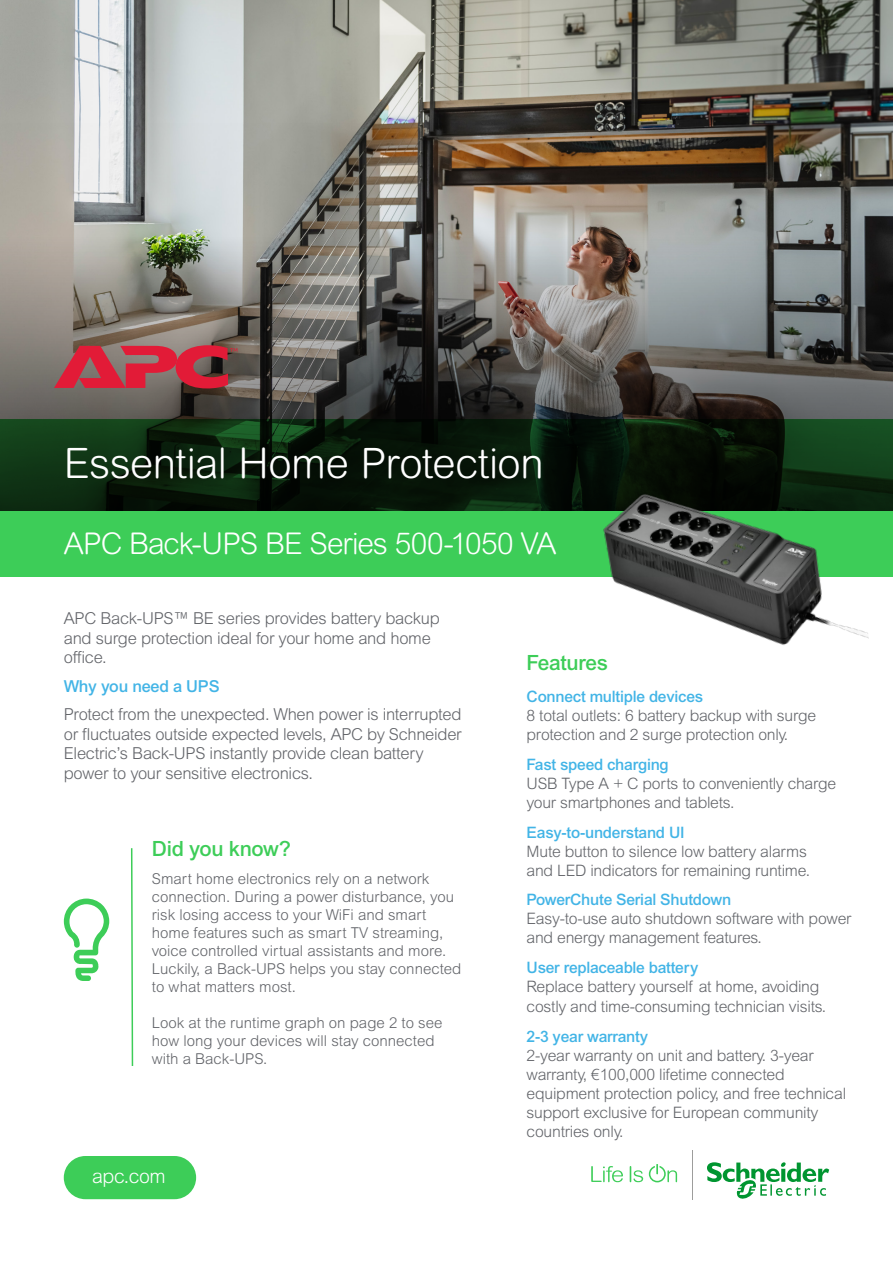
<style>
.page{position:relative;width:893px;height:1263px;background:#fff}
.page>*{position:absolute;margin:0;border:0;box-sizing:border-box;transform-origin:0 0}
.t1{font:300 42px "Arial Rounded MT Pro";letter-spacing:-.015em;color:#fff}
.t2{font:300 30px "Arial Rounded MT Pro";letter-spacing:-.03em;color:#fff}
.t3{font:500 21px "Arial MT Pro";letter-spacing:-.015em;color:#3dcd58}
.t4{font:300 19.5px "Arial MT Pro";letter-spacing:-.025em;color:#fff}
.t5{font:300 16.5px/19.5px "Arial MT Pro";letter-spacing:-.015em;color:#626469}
.t6{font:500 16.5px "Arial MT Pro";letter-spacing:-.015em;color:#42b4e6}
.t7{font:300 15.75px/19px "Arial MT Pro";letter-spacing:-.015em;color:#626469}
.t8{font:500 15.75px "Arial MT Pro";letter-spacing:-.015em;color:#42b4e6}
.t9{font:300 15px/18px "Arial MT Pro";color:#626469}
</style>
<div class="page">
<img style="left:0;top:0;width:893px;height:124px">
<img style="left:0;top:124px;width:893px;height:295px">
<svg style="left:591px;top:1166px;width:32px;height:16px"></svg>
<svg style="left:630px;top:1166px;width:13px;height:16px"></svg>
<svg style="left:649px;top:1164px;width:28px;height:18px"></svg>
<hr style="left:692px;top:1150px;width:1px;height:49px;background:#9d9d9c">
<svg style="left:707px;top:1162px;width:122px;height:37px"></svg>
<svg style="left:0;top:419px;width:893px;height:92px;background:#0a200d"></svg>
<div style="left:0;top:511px;width:893px;height:66px;background:#3dcd58"></div>
<div style="left:64px;top:1156px;width:132px;height:43px;background:#3dcd58;border-radius:22px"></div>
<svg style="left:54px;top:345px;width:183px;height:43px;background:#b03f4b"></svg>
<svg style="left:64px;top:898px;width:45px;height:83px"></svg>
<svg style="left:131px;top:848px;width:3px;height:218px"></svg>
<img style="left:591px;top:462px;width:280px;height:183px">
<h1 class="t1" style="left:64px;top:439px;width:481px">Essential Home Protection</h1>
<h2 class="t2" style="left:64px;top:526px;width:494px">APC Back-UPS BE Series 500-1050 VA</h2>
<p class="t5" style="left:64px;top:609px;width:378px">APC Back-UPS™ BE series provides battery backup and surge protection ideal for your home and home office.</p>
<p class="t6" style="left:64px;top:676px;width:157px">Why you need a UPS</p>
<p class="t5" style="left:64px;top:705px;width:399px">Protect from the unexpected. When power is interrupted or fluctuates outside expected levels, APC by Schneider Electric’s Back-UPS instantly provide clean battery power to your sensitive electronics.</p>
<h3 class="t3" style="left:152px;top:836px;width:140px">Did you know?</h3>
<p class="t9" style="left:152px;top:870px;width:311px">Smart home electronics rely on a network connection. During a power disturbance, you risk losing access to your WiFi and smart home features such as smart TV streaming, voice controlled virtual assistants and more.<br>Luckily, a Back-UPS helps you stay connected to what matters most.</p>
<p class="t9" style="left:152px;top:1014px;width:292px">Look at the runtime graph on page 2 to see how long your devices will stay connected with a Back-UPS.</p>
<p class="t4" style="left:92px;top:1164px;width:75px">apc.com</p>
<h3 class="t3" style="left:527px;top:650px;width:83px">Features</h3>
<p class="t8" style="left:527px;top:687px;width:178px">Connect multiple devices</p>
<p class="t7" style="left:527px;top:706px;width:291px">8 total outlets: 6 battery backup with surge protection and 2 surge protection only.</p>
<p class="t8" style="left:527px;top:755px;width:144px">Fast speed charging</p>
<p class="t7" style="left:527px;top:774px;width:311px">USB Type A + C ports to conveniently charge your smartphones and tablets.</p>
<p class="t8" style="left:527px;top:823px;width:159px">Easy-to-understand UI</p>
<p class="t7" style="left:527px;top:842px;width:285px">Mute button to silence low battery alarms and LED indicators for remaining runtime.</p>
<p class="t8" style="left:527px;top:890px;width:206px">PowerChute Serial Shutdown</p>
<p class="t7" style="left:527px;top:910px;width:326px">Easy-to-use auto shutdown software with power and energy management features.</p>
<p class="t8" style="left:527px;top:958px;width:173px">User replaceable battery</p>
<p class="t7" style="left:527px;top:978px;width:301px">Replace battery yourself at home, avoiding costly and time-consuming technician visits.</p>
<p class="t8" style="left:527px;top:1027px;width:123px">2-3 year warranty</p>
<p class="t7" style="left:527px;top:1046px;width:321px">2-year warranty on unit and battery. 3-year warranty, €100,000 lifetime connected equipment protection policy, and free technical support exclusive for European community countries only.</p>
</div>
